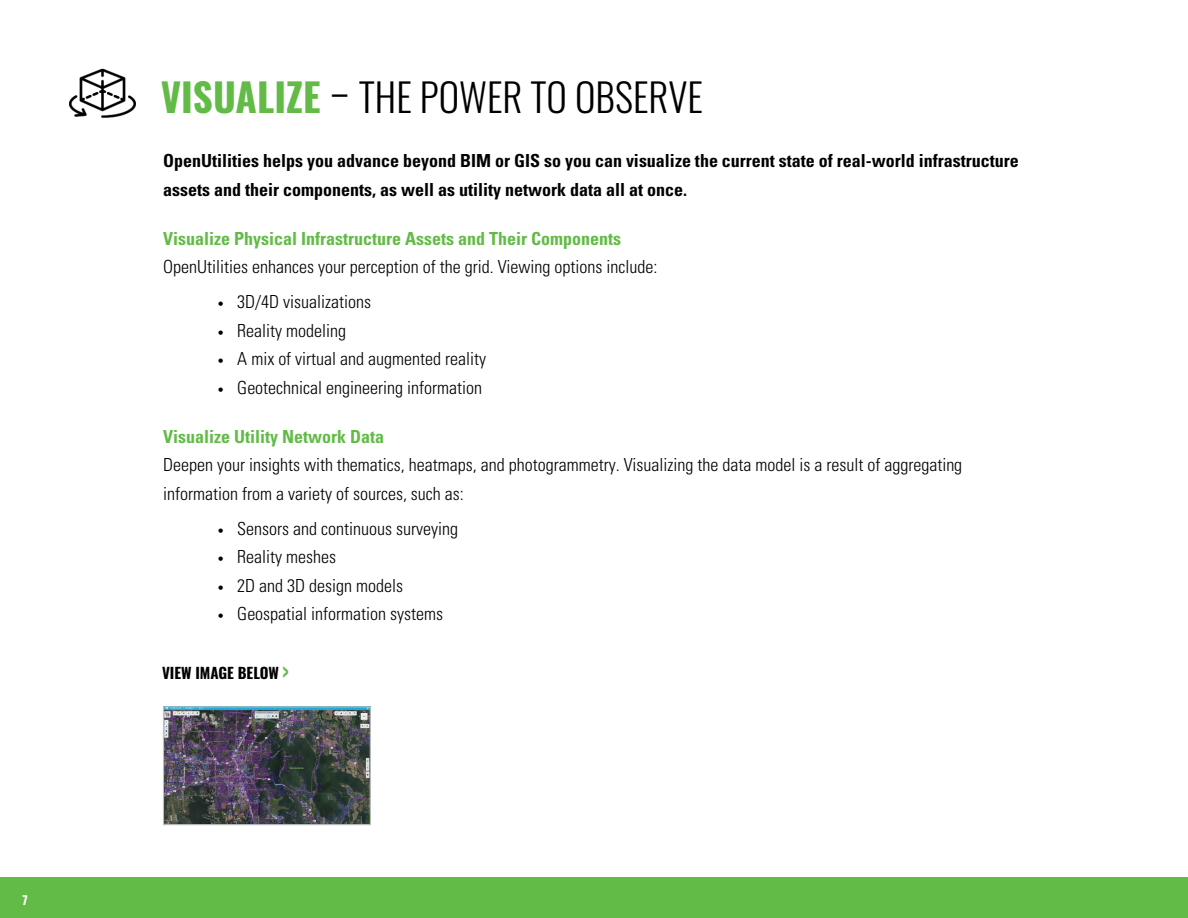
<style>
.page{position:relative;width:1188px;height:918px;background:#fff}
.page>*{position:absolute;margin:0;border:0;box-sizing:border-box;transform-origin:0 0}
.t1{font:300 39px "Oswald";color:#000}
.t2{font:300 condensed 18px/28.5px "Univers";color:#000}
.t3{font:700 condensed 18px/28.5px "Univers";color:#000}
.t4{font:700 condensed 18px "Univers";color:#62bb46}
.t5{font:700 15px "Oswald";color:#000}
.t6{font:700 12px "Oswald";color:#fff}
.s1{font-weight:700;color:#62bb46}
.s2{font-size:12px}
.s3{font-size:21px;color:#62bb46}
</style>
<div class="page">
<div style="left:0;top:878px;width:1188px;height:40px;background:#62bb46"></div>
<img style="left:165px;top:708px;width:204px;height:115px">
<div style="left:163px;top:706px;width:208px;height:119px;border:1px solid #bcbec0"></div>
<img style="left:69px;top:68px;width:67px;height:50px">
<p class="t6" style="left:22px;top:894px;width:7px">7</p>
<h1 class="t1" style="left:161px;top:62px;width:544px"><span class="s1">VISUALIZE</span> – THE POWER TO OBSERVE</h1>
<p class="t3" style="left:163px;top:147px;width:857px">OpenUtilities helps you advance beyond BIM or GIS so you can visualize the current state of real-world infrastructure assets and their components, as well as utility network data all at once.</p>
<p class="t4" style="left:163px;top:227px;width:459px">Visualize Physical Infrastructure Assets and Their Components</p>
<p class="t2" style="left:163px;top:252px;width:496px">OpenUtilities enhances your perception of the grid. Viewing options include:</p>
<p class="t2" style="left:217px;top:288px;width:156px"><span class="s2">•</span> 3D/4D visualizations</p>
<p class="t2" style="left:217px;top:316px;width:131px"><span class="s2">•</span> Reality modeling</p>
<p class="t2" style="left:217px;top:345px;width:271px"><span class="s2">•</span> A mix of virtual and augmented reality</p>
<p class="t2" style="left:217px;top:373px;width:267px"><span class="s2">•</span> Geotechnical engineering information</p>
<p class="t4" style="left:163px;top:425px;width:223px">Visualize Utility Network Data</p>
<p class="t2" style="left:163px;top:450px;width:801px">Deepen your insights with thematics, heatmaps, and photogrammetry. Visualizing the data model is a result of aggregating information from a variety of sources, such as:</p>
<p class="t2" style="left:217px;top:514px;width:243px"><span class="s2">•</span> Sensors and continuous surveying</p>
<p class="t2" style="left:217px;top:543px;width:121px"><span class="s2">•</span> Reality meshes</p>
<p class="t2" style="left:217px;top:571px;width:188px"><span class="s2">•</span> 2D and 3D design models</p>
<p class="t2" style="left:217px;top:600px;width:228px"><span class="s2">•</span> Geospatial information systems</p>
<p class="t5" style="left:162px;top:665px;width:128px">VIEW IMAGE BELOW <span class="s3">&gt;</span></p>
</div>
